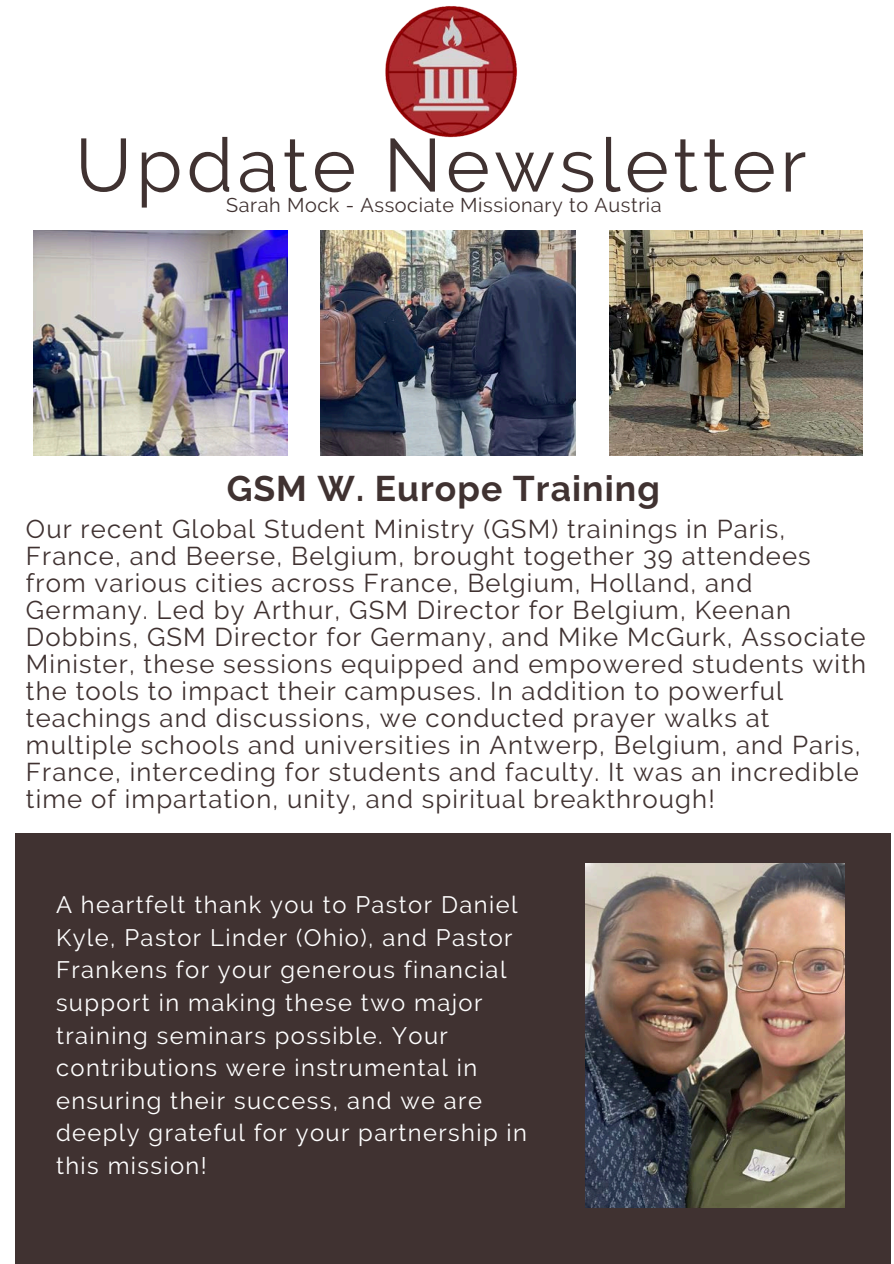
<style>
.page{position:relative;width:894px;height:1264px;background:#fff}
.page>*{position:absolute;margin:0;border:0;box-sizing:border-box;transform-origin:0 0}
.t1{font:74.85px "Raleway";letter-spacing:.055em;color:#403231}
.t2{font:700 35.4px "Raleway";letter-spacing:.03em;color:#403231}
.t3{font:25.65px/27px "Raleway";letter-spacing:.045em;color:#403231}
.t4{font:23.7px/32.7px "Raleway";letter-spacing:.06em;color:#fff}
.t5{font:19.8px "Raleway";letter-spacing:.03em;color:#403231}
</style>
<div class="page">
<div style="left:15px;top:833px;width:875px;height:430px;background:#403231"></div>
<img style="left:585px;top:863px;width:259px;height:344px">
<img style="left:34px;top:231px;width:253px;height:225px">
<img style="left:321px;top:231px;width:254px;height:225px">
<img style="left:609px;top:231px;width:253px;height:225px">
<img style="left:385px;top:6px;width:132px;height:132px">
<p class="t1" style="left:75px;top:121px;width:732px">Update Newsletter</p>
<h1 class="t5" style="left:226px;top:194px;width:437px">Sarah Mock - Associate Missionary to Austria</h1>
<p class="t2" style="left:227px;top:467px;width:434px">GSM W. Europe Training</p>
<h2 class="t3" style="left:26px;top:515px;width:841px">Our recent Global Student Ministry (GSM) trainings in Paris, France, and Beerse, Belgium, brought together 39 attendees from various cities across France, Belgium, Holland, and Germany. Led by Arthur, GSM Director for Belgium, Keenan Dobbins, GSM Director for Germany, and Mike McGurk, Associate Minister, these sessions equipped and empowered students with the tools to impact their campuses. In addition to powerful teachings and discussions, we conducted prayer walks at multiple schools and universities in Antwerp, Belgium, and Paris, France, interceding for students and faculty. It was an incredible time of impartation, unity, and spiritual breakthrough!</h2>
<p class="t4" style="left:56px;top:888px;width:472px">A heartfelt thank you to Pastor Daniel Kyle, Pastor Linder (Ohio), and Pastor Frankens for your generous financial support in making these two major training seminars possible. Your contributions were instrumental in ensuring their success, and we are deeply grateful for your partnership in this mission!</p>
</div>
